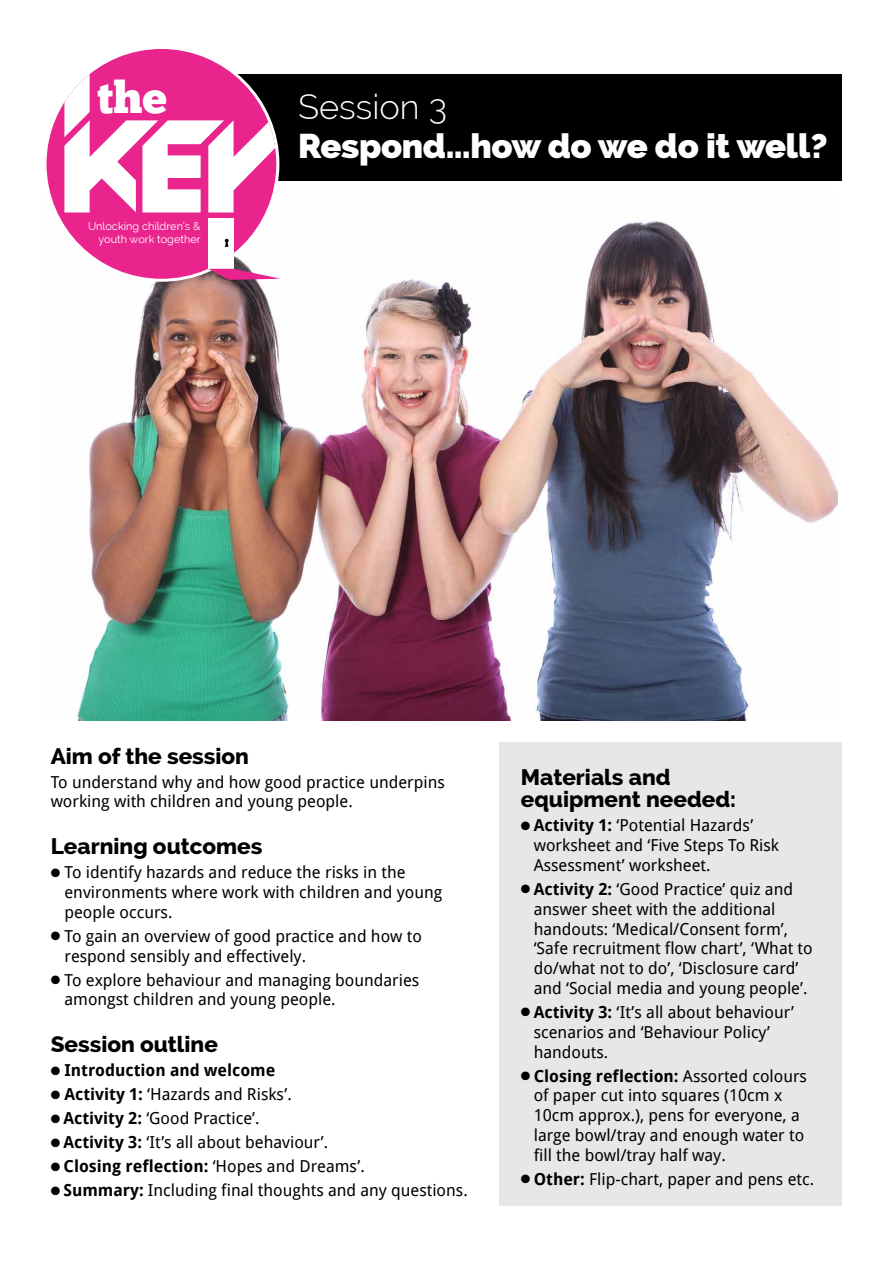
<style>
.page{position:relative;width:893px;height:1263px;background:#fff}
.page>*{position:absolute;margin:0;border:0;box-sizing:border-box;transform-origin:0 0}
.t1{font:44.55px "Chunk Five";color:#fff}
.t2{font:800 34.5px "Raleway";letter-spacing:-.01em;color:#fff}
.t3{font:300 34.5px "Raleway";color:#fff}
.t4{font:800 22.5px/22.5px "Raleway";color:#000}
.t5{font:16.5px/19.8px "Droid Sans";color:#000}
.t6{font:700 16.5px "Droid Sans";color:#000}
.t7{font:10.95px/13.2px "Raleway";color:#fff;text-align:right}
.s1{font-weight:700}
.s2{font-weight:400}
</style>
<div class="page">
<img style="left:77px;top:221px;width:760px;height:499px">
<div style="left:210px;top:74px;width:632px;height:107px;background:#000"></div>
<div style="left:500px;top:742px;width:342px;height:464px;background:#e6e7e8"></div>
<svg style="left:44px;top:46px;width:235px;height:236px"></svg>
<div style="left:47px;top:49px;width:229px;height:230px;background:#e9248d;border-radius:50%"></div>
<svg style="left:64px;top:49px;width:212px;height:163px"></svg>
<div style="left:208px;top:218px;width:25px;height:51px;background:#fff"></div>
<svg style="left:208px;top:269px;width:73px;height:11px"></svg>
<svg style="left:225px;top:239px;width:4px;height:8px"></svg>
<h1 class="t1" style="left:97px;top:77px;width:71px">the</h1>
<p class="t7" style="left:88px;top:219px;width:114px">Unlocking children’s &amp; youth work together</p>
<h2 class="t3" style="left:298px;top:87px;width:150px">Session 3</h2>
<h2 class="t2" style="left:298px;top:126px;width:531px">Respond…how do we do it well?</h2>
<h3 class="t4" style="left:51px;top:744px;width:200px">Aim of the session</h3>
<p class="t5" style="left:51px;top:772px;width:396px">To understand why and how good practice underpins working with children and young people.</p>
<h3 class="t4" style="left:51px;top:835px;width:213px">Learning outcomes</h3>
<p class="t5" style="left:64px;top:862px;width:379px;text-indent:-14px">● To identify hazards and reduce the risks in the environments where work with children and young people occurs.</p>
<p class="t5" style="left:64px;top:926px;width:359px;text-indent:-14px">● To gain an overview of good practice and how to respond sensibly and effectively.</p>
<p class="t5" style="left:64px;top:970px;width:356px;text-indent:-14px">● To explore behaviour and managing boundaries amongst children and young people.</p>
<h3 class="t4" style="left:51px;top:1033px;width:169px">Session outline</h3>
<p class="t6" style="left:51px;top:1061px;width:226px">● Introduction and welcome</p>
<p class="t5" style="left:51px;top:1084px;width:243px">● <span class="s1">Activity 1:</span> ‘Hazards and Risks’.</p>
<p class="t5" style="left:51px;top:1108px;width:210px">● <span class="s1">Activity 2:</span> ‘Good Practice’.</p>
<p class="t5" style="left:51px;top:1132px;width:279px">● <span class="s1">Activity 3:</span> ‘It’s all about behaviour’.</p>
<p class="t6" style="left:51px;top:1157px;width:316px">● Closing reflection: <span class="s2">‘Hopes and Dreams’.</span></p>
<p class="t5" style="left:51px;top:1180px;width:419px">● <span class="s1">Summary:</span> Including final thoughts and any questions.</p>
<h3 class="t4" style="left:521px;top:766px;width:217px">Materials and equipment needed:</h3>
<p class="t5" style="left:534px;top:816px;width:247px;text-indent:-13px">● <span class="s1">Activity 1:</span> ‘Potential Hazards’ worksheet and ‘Five Steps To Risk<br>Assessment’ worksheet.</p>
<p class="t5" style="left:534px;top:879px;width:281px;text-indent:-13px">● <span class="s1">Activity 2:</span> ‘Good Practice’ quiz and answer sheet with the additional handouts: ‘Medical/Consent form’, ‘Safe recruitment flow chart’, ‘What to do/what not to do’, ‘Disclosure card’ and ‘Social media and young people’.</p>
<p class="t5" style="left:534px;top:1002px;width:262px;text-indent:-13px">● <span class="s1">Activity 3:</span> ‘It’s all about behaviour’ scenarios and ‘Behaviour Policy’ handouts.</p>
<p class="t5" style="left:534px;top:1066px;width:275px;text-indent:-13px">● <span class="s1">Closing reflection:</span> Assorted colours of paper cut into squares (10cm x 10cm approx.), pens for everyone, a large bowl/tray and enough water to fill the bowl/tray half way.</p>
<p class="t5" style="left:521px;top:1169px;width:295px">● <span class="s1">Other:</span> Flip-chart, paper and pens etc.</p>
</div>
